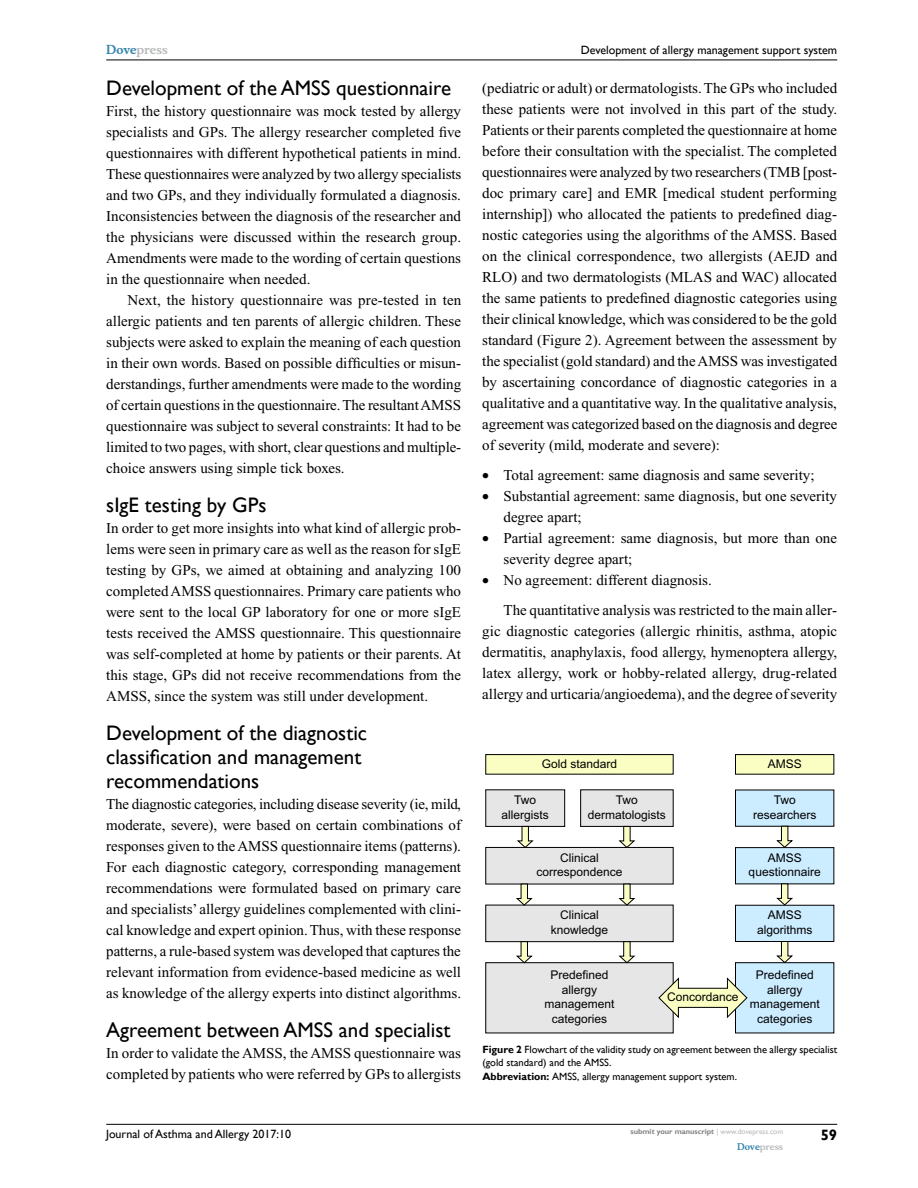
<style>
.page{position:relative;width:918px;height:1188px;background:#fff}
.page>*{position:absolute;margin:0;border:0;box-sizing:border-box;transform-origin:0 0}
.t1{font:21px/24px "Gill Sans";color:#000}
.t2{font:15px/21px "Times New Roman";color:#000;text-align:justify}
.t3{font:700 15px "Gill Sans";color:#000}
.t4{font:12px/14.4px "Arial";color:#000;text-align:center}
.t5{font:12px "Gill Sans";color:#000}
.t6{font:700 12px "Musee";color:#b8babc}
.t7{font:10.5px/13.5px "Gill Sans";color:#000}
.t8{font:700 9px "Musee";color:#b8babc}
.t9{font:700 7.5px "Gill Sans";color:#808285}
.s1{color:#3785ad}
.s2{font-weight:700}
.s3{font-weight:400;color:#b8babc}
</style>
<div class="page">
<hr style="left:106px;top:1124px;width:731px;height:1px;background:#000">
<hr style="left:106px;top:60px;width:731px;height:1px;background:#000">
<div style="left:486px;top:755px;width:187px;height:19px;background:#fafec2"></div>
<div style="left:485px;top:754px;width:188px;height:20px;border:1px solid #000"></div>
<div style="left:735px;top:754px;width:99px;height:20px;background:#fafec2;border:1px solid #000"></div>
<div style="left:735px;top:790px;width:99px;height:37px;background:#ccecff"></div>
<div style="left:735px;top:847px;width:99px;height:37px;background:#ccecff;border:1px solid #000"></div>
<div style="left:735px;top:905px;width:99px;height:37px;background:#ccecff;border:1px solid #000"></div>
<div style="left:736px;top:963px;width:98px;height:70px;background:#ccecff"></div>
<div style="left:735px;top:962px;width:99px;height:71px;border:1px solid #000"></div>
<div style="left:486px;top:790px;width:79px;height:36px;background:#e6e6e6"></div>
<div style="left:485px;top:790px;width:80px;height:37px;border:1px solid #000"></div>
<div style="left:486px;top:847px;width:187px;height:37px;background:#e6e6e6"></div>
<div style="left:485px;top:847px;width:188px;height:37px;border:1px solid #000"></div>
<div style="left:486px;top:905px;width:187px;height:37px;background:#e6e6e6"></div>
<div style="left:485px;top:905px;width:188px;height:37px;border:1px solid #000"></div>
<div style="left:486px;top:963px;width:187px;height:70px;background:#e6e6e6"></div>
<div style="left:485px;top:962px;width:188px;height:71px;border:1px solid #000"></div>
<div style="left:580px;top:790px;width:93px;height:37px;background:#e6e6e6;border:1px solid #000"></div>
<svg style="left:517px;top:826px;width:16px;height:22px"></svg>
<svg style="left:619px;top:826px;width:16px;height:22px"></svg>
<svg style="left:777px;top:826px;width:16px;height:22px"></svg>
<svg style="left:777px;top:884px;width:16px;height:21px"></svg>
<svg style="left:777px;top:941px;width:16px;height:22px"></svg>
<svg style="left:619px;top:884px;width:16px;height:21px"></svg>
<svg style="left:619px;top:941px;width:16px;height:22px"></svg>
<svg style="left:516px;top:884px;width:16px;height:21px"></svg>
<svg style="left:516px;top:941px;width:16px;height:22px"></svg>
<svg style="left:659px;top:978px;width:88px;height:40px"></svg>
<p class="t6" style="left:106px;top:43px;width:63px"><span class="s1">Dove</span>press</p>
<h1 class="t1" style="left:106px;top:77px;width:346px">Development of the AMSS questionnaire</h1>
<p class="t2" style="left:106px;top:101px;width:357px">First, the history questionnaire was mock tested by allergy specialists and GPs. The allergy researcher completed five questionnaires with different hypothetical patients in mind.<br>These questionnaires were analyzed by two allergy specialists and two GPs, and they individually formulated a diagnosis.<br>Inconsistencies between the diagnosis of the researcher and the physicians were discussed within the research group.<br>Amendments were made to the wording of certain questions in the questionnaire when needed.</p>
<p class="t2" style="left:106px;top:290px;width:357px;text-indent:21px">Next, the history questionnaire was pre-tested in ten allergic patients and ten parents of allergic children. These subjects were asked to explain the meaning of each question in their own words. Based on possible difficulties or misun&shy;derstandings, further amendments were made to the wording of certain questions in the questionnaire. The resultant AMSS questionnaire was subject to several constraints: It had to be limited to two pages, with short, clear questions and multiple&shy;choice answers using simple tick boxes.</p>
<h1 class="t1" style="left:106px;top:494px;width:162px">sIgE testing by GPs</h1>
<p class="t2" style="left:106px;top:518px;width:356px">In order to get more insights into what kind of allergic prob&shy;lems were seen in primary care as well as the reason for sIgE testing by GPs, we aimed at obtaining and analyzing 100 completed AMSS questionnaires. Primary care patients who were sent to the local GP laboratory for one or more sIgE tests received the AMSS questionnaire. This questionnaire was self-completed at home by patients or their parents. At this stage, GPs did not receive recommendations from the AMSS, since the system was still under development.</p>
<h1 class="t1" style="left:106px;top:722px;width:262px">Development of the diagnostic classification and management recommendations</h1>
<p class="t2" style="left:106px;top:794px;width:356px">The diagnostic categories, including disease severity (ie, mild, moderate, severe), were based on certain combinations of responses given to the AMSS questionnaire items (patterns).<br>For each diagnostic category, corresponding management recommendations were formulated based on primary care and specialists’ allergy guidelines complemented with clini&shy;cal knowledge and expert opinion. Thus, with these response patterns, a rule-based system was developed that captures the relevant information from evidence-based medicine as well as knowledge of the allergy experts into distinct algorithms.</p>
<h1 class="t1" style="left:106px;top:1019px;width:346px">Agreement between AMSS and specialist</h1>
<p class="t2" style="left:106px;top:1043px;width:356px">In order to validate the AMSS, the AMSS questionnaire was completed by patients who were referred by GPs to allergists</p>
<p class="t5" style="left:581px;top:43px;width:258px">Development of allergy management support system</p>
<p class="t2" style="left:482px;top:77px;width:357px">(pediatric or adult) or dermatologists. The GPs who included these patients were not involved in this part of the study.<br>Patients or their parents completed the questionnaire at home before their consultation with the specialist. The completed questionnaires were analyzed by two researchers (TMB [post&shy;doc primary care] and EMR [medical student performing internship]) who allocated the patients to predefined diag&shy;nostic categories using the algorithms of the AMSS. Based on the clinical correspondence, two allergists (AEJD and RLO) and two dermatologists (MLAS and WAC) allocated the same patients to predefined diagnostic categories using their clinical knowledge, which was considered to be the gold standard (Figure 2). Agreement between the assessment by the specialist (gold standard) and the AMSS was investigated by ascertaining concordance of diagnostic categories in a qualitative and a quantitative way. In the qualitative analysis, agreement was categorized based on the diagnosis and degree of severity (mild, moderate and severe):</p>
<p class="t2" style="left:482px;top:464px;width:334px">• Total agreement: same diagnosis and same severity;</p>
<p class="t2" style="left:504px;top:485px;width:335px;text-indent:-21px">• Substantial agreement: same diagnosis, but one severity degree apart;</p>
<p class="t2" style="left:504px;top:527px;width:335px;text-indent:-21px">• Partial agreement: same diagnosis, but more than one severity degree apart;</p>
<p class="t2" style="left:504px;top:565px;width:335px;line-height:30px;text-indent:-21px">• No agreement: different diagnosis.<br>The quantitative analysis was restricted to the main aller-</p>
<p class="t2" style="left:482px;top:620px;width:356px">gic diagnostic categories (allergic rhinitis, asthma, atopic dermatitis, anaphylaxis, food allergy, hymenoptera allergy, latex allergy, work or hobby-related allergy, drug-related allergy and urticaria/angioedema), and the degree of severity</p>
<p class="t4" style="left:542px;top:756px;width:77px">Gold standard</p>
<p class="t4" style="left:768px;top:756px;width:36px">AMSS</p>
<p class="t4" style="left:502px;top:793px;width:49px">Two allergists</p>
<p class="t4" style="left:588px;top:793px;width:80px">Two dermatologists</p>
<p class="t4" style="left:536px;top:850px;width:88px">Clinical correspondence</p>
<p class="t4" style="left:551px;top:908px;width:59px">Clinical knowledge</p>
<p class="t4" style="left:544px;top:968px;width:72px">Predefined allergy management categories</p>
<p class="t4" style="left:750px;top:968px;width:72px">Predefined allergy management categories</p>
<p class="t4" style="left:753px;top:793px;width:65px">Two researchers</p>
<p class="t4" style="left:749px;top:850px;width:74px">AMSS questionnaire</p>
<p class="t4" style="left:757px;top:908px;width:57px">AMSS algorithms</p>
<p class="t4" style="left:667px;top:990px;width:73px">Concordance</p>
<p class="t7" style="left:482px;top:1042px;width:356px"><span class="s2">Figure 2</span> Flowchart of the validity study on agreement between the allergy specialist (gold standard) and the AMSS.<br><span class="s2">Abbreviation:</span> AMSS, allergy management support system.</p>
<p class="t5" style="left:106px;top:1127px;width:187px">Journal of Asthma and Allergy 2017:10</p>
<p class="t9" style="left:631px;top:1127px;width:154px">submit your manuscript <span class="s3">| www.dovepress.com</span></p>
<p class="t8" style="left:737px;top:1141px;width:48px"><span class="s1">Dove</span>press</p>
<p class="t3" style="left:821px;top:1126px;width:18px">59</p>
</div>
